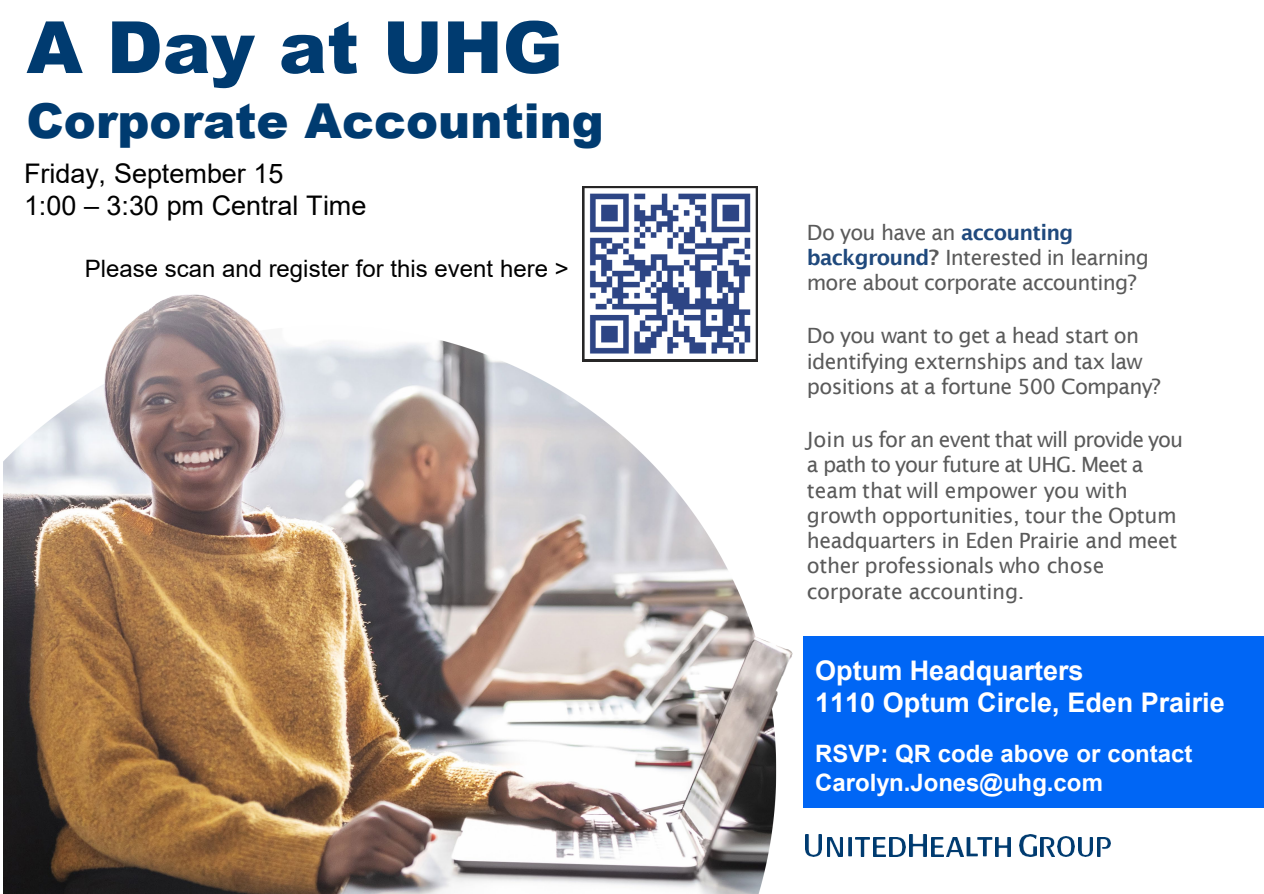
<style>
.page{position:relative;width:1264px;height:894px;background:#fff}
.page>*{position:absolute;margin:0;border:0;box-sizing:border-box;transform-origin:0 0}
.t1{font:900 72px "Arial";color:#003b70}
.t2{font:900 48px "Arial";color:#003b70}
.t3{font:700 27px "Arial";color:#fff}
.t4{font:27px "Arial";letter-spacing:-.005em;color:#000}
.t5{font:700 24px/28.8px "Arial";color:#fff}
.t6{font:24px "Arial";color:#000}
.t7{font:21px/25.2px "Lucida Sans";letter-spacing:-.03em;color:#5a5a5a}
.s1{font-weight:600;color:#1f497d}
.s2{font-weight:600}
</style>
<div class="page">
<img style="left:1040px;top:837px;width:14px;height:19px">
<img style="left:1057px;top:836px;width:17px;height:20px">
<img style="left:1078px;top:837px;width:14px;height:19px">
<img style="left:1097px;top:837px;width:13px;height:19px">
<img style="left:1019px;top:834px;width:16px;height:22px">
<img style="left:995px;top:837px;width:15px;height:19px">
<svg style="left:966px;top:837px;width:26px;height:19px"></svg>
<img style="left:889px;top:837px;width:15px;height:19px">
<img style="left:909px;top:834px;width:16px;height:22px">
<svg style="left:848px;top:837px;width:3px;height:19px"></svg>
<img style="left:855px;top:837px;width:14px;height:19px">
<img style="left:873px;top:837px;width:12px;height:19px">
<img style="left:931px;top:837px;width:12px;height:19px">
<img style="left:946px;top:837px;width:16px;height:19px">
<img style="left:839px;top:837px;width:3px;height:19px">
<div style="left:802px;top:636px;width:461px;height:171px;background:#0066f5"></div>
<img style="left:4px;top:186px;width:835px;height:707px">
<img style="left:582px;top:186px;width:175px;height:175px">
<h1 class="t1" style="left:27px;top:-5px;width:537px">A Day at UHG</h1>
<h1 class="t2" style="left:27px;top:85px;width:579px">Corporate Accounting</h1>
<p class="t4" style="left:24px;top:155px;width:261px">Friday, September 15</p>
<p class="t4" style="left:24px;top:187px;width:344px">1:00 – 3:30 pm Central Time</p>
<p class="t6" style="left:85px;top:252px;width:485px">Please scan and register for this event here &gt;</p>
<p class="t7" style="left:806px;top:219px;width:343px">Do you have an <span class="s1">accounting background</span><span class="s2">?</span> Interested in learning more about corporate accounting?</p>
<p class="t7" style="left:806px;top:323px;width:355px">Do you want to get a head start on identifying externships and tax law positions at a fortune 500 Company?</p>
<p class="t7" style="left:806px;top:427px;width:377px">Join us for an event that will provide you a path to your future at UHG. Meet a team that will empower you with growth opportunities, tour the Optum headquarters in Eden Prairie and meet other professionals who chose corporate accounting.</p>
<p class="t3" style="left:815px;top:651px;width:270px">Optum Headquarters</p>
<p class="t3" style="left:815px;top:683px;width:411px">1110 Optum Circle, Eden Prairie</p>
<p class="t5" style="left:815px;top:739px;width:378px">RSVP: QR code above or contact<br>Carolyn.Jones@uhg.com</p>
</div>
